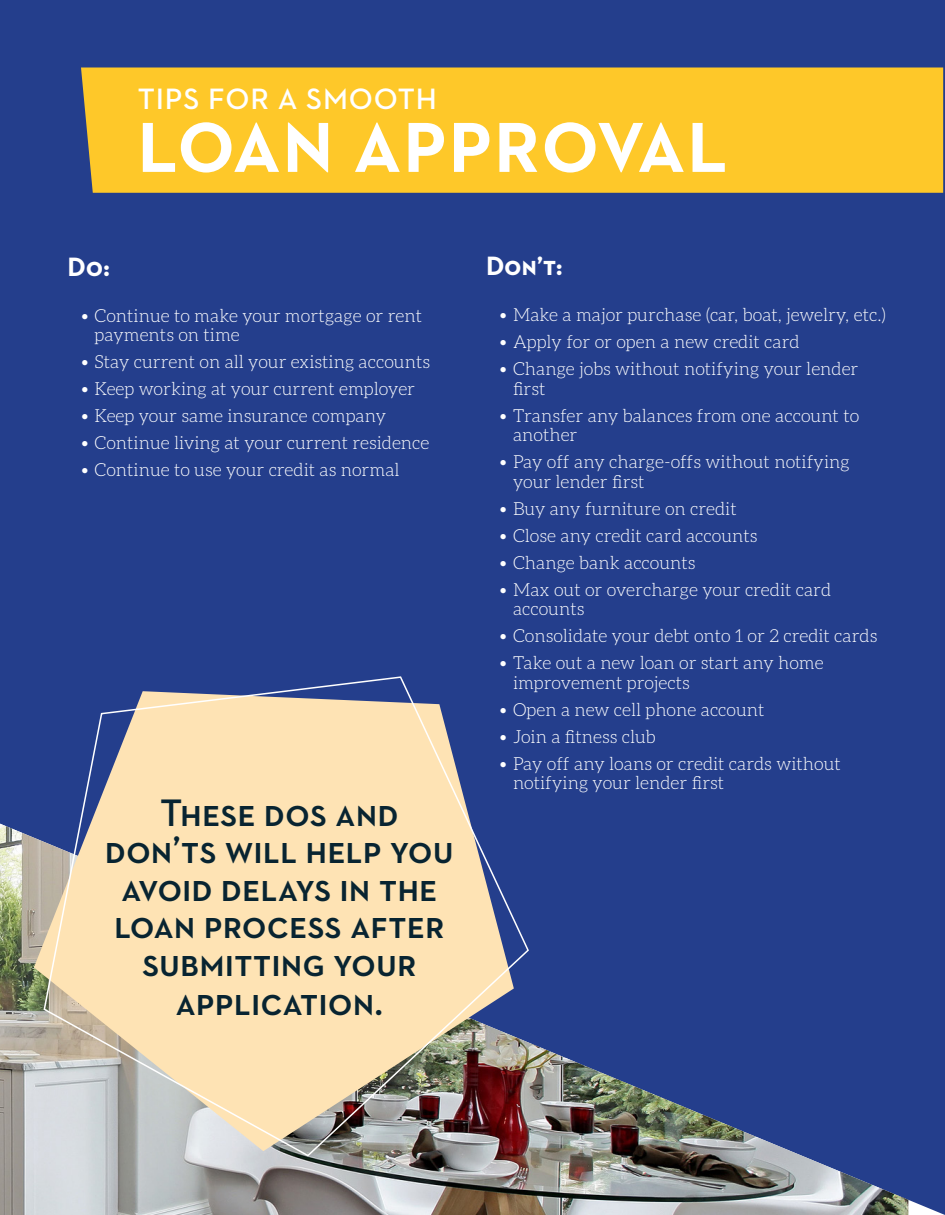
<style>
.page{position:relative;width:945px;height:1215px;background:#243e8c}
.page>*{position:absolute;margin:0;border:0;box-sizing:border-box;transform-origin:0 0}
.t1{font:700 72px "Neutraface 2 Text";letter-spacing:.025em;color:#fff}
.t2{font:600 39px/37.8px "Neutraface 2 Text";color:#082431;text-align:center}
.t3{font:600 30px "Neutraface 2 Text";letter-spacing:.03em;color:#fff}
.t4{font:700 27px "Neutraface 2 Text";color:#fff}
.t5{font:300 18px/19.5px "Aleo";color:#fff}
</style>
<div class="page">
<img style="left:0;top:824px;width:908px;height:391px">
<svg style="left:43px;top:676px;width:487px;height:481px"></svg>
<div style="left:81px;top:68px;width:862px;height:125px;background:#fec829"></div>
<p class="t3" style="left:138px;top:80px;width:301px">TIPS FOR A SMOOTH</p>
<p class="t1" style="left:138px;top:101px;width:592px">LOAN APPROVAL</p>
<p class="t4" style="left:68px;top:249px;width:44px">Do:</p>
<p class="t4" style="left:486px;top:249px;width:78px">Don’t:</p>
<p class="t5" style="left:94px;top:306px;width:329px;text-indent:-14px">• Continue to make your mortgage or rent payments on time</p>
<p class="t5" style="left:81px;top:352px;width:351px">• Stay current on all your existing accounts</p>
<p class="t5" style="left:81px;top:379px;width:336px">• Keep working at your current employer</p>
<p class="t5" style="left:81px;top:406px;width:307px">• Keep your same insurance company</p>
<p class="t5" style="left:81px;top:433px;width:350px">• Continue living at your current residence</p>
<p class="t5" style="left:81px;top:460px;width:320px">• Continue to use your credit as normal</p>
<p class="t5" style="left:500px;top:305px;width:388px">• Make a major purchase (car, boat, jewelry, etc.)</p>
<p class="t5" style="left:500px;top:332px;width:302px">• Apply for or open a new credit card</p>
<p class="t5" style="left:513px;top:359px;width:347px;text-indent:-14px">• Change jobs without notifying your lender first</p>
<p class="t5" style="left:513px;top:406px;width:348px;text-indent:-14px">• Transfer any balances from one account to another</p>
<p class="t5" style="left:513px;top:452px;width:338px;text-indent:-14px">• Pay off any charge-offs without notifying your lender first</p>
<p class="t5" style="left:500px;top:499px;width:239px">• Buy any furniture on credit</p>
<p class="t5" style="left:500px;top:526px;width:260px">• Close any credit card accounts</p>
<p class="t5" style="left:500px;top:553px;width:198px">• Change bank accounts</p>
<p class="t5" style="left:513px;top:580px;width:320px;text-indent:-14px">• Max out or overcharge your credit card accounts</p>
<p class="t5" style="left:500px;top:626px;width:379px">• Consolidate your debt onto 1 or 2 credit cards</p>
<p class="t5" style="left:513px;top:653px;width:312px;text-indent:-14px">• Take out a new loan or start any home improvement projects</p>
<p class="t5" style="left:500px;top:700px;width:267px">• Open a new cell phone account</p>
<p class="t5" style="left:500px;top:727px;width:158px">• Join a fitness club</p>
<p class="t5" style="left:513px;top:754px;width:329px;text-indent:-14px">• Pay off any loans or credit cards without notifying your lender first</p>
<p class="t2" style="left:105px;top:793px;width:350px">These dos and don’ts will help you avoid delays in the loan process after submitting your application.</p>
</div>
